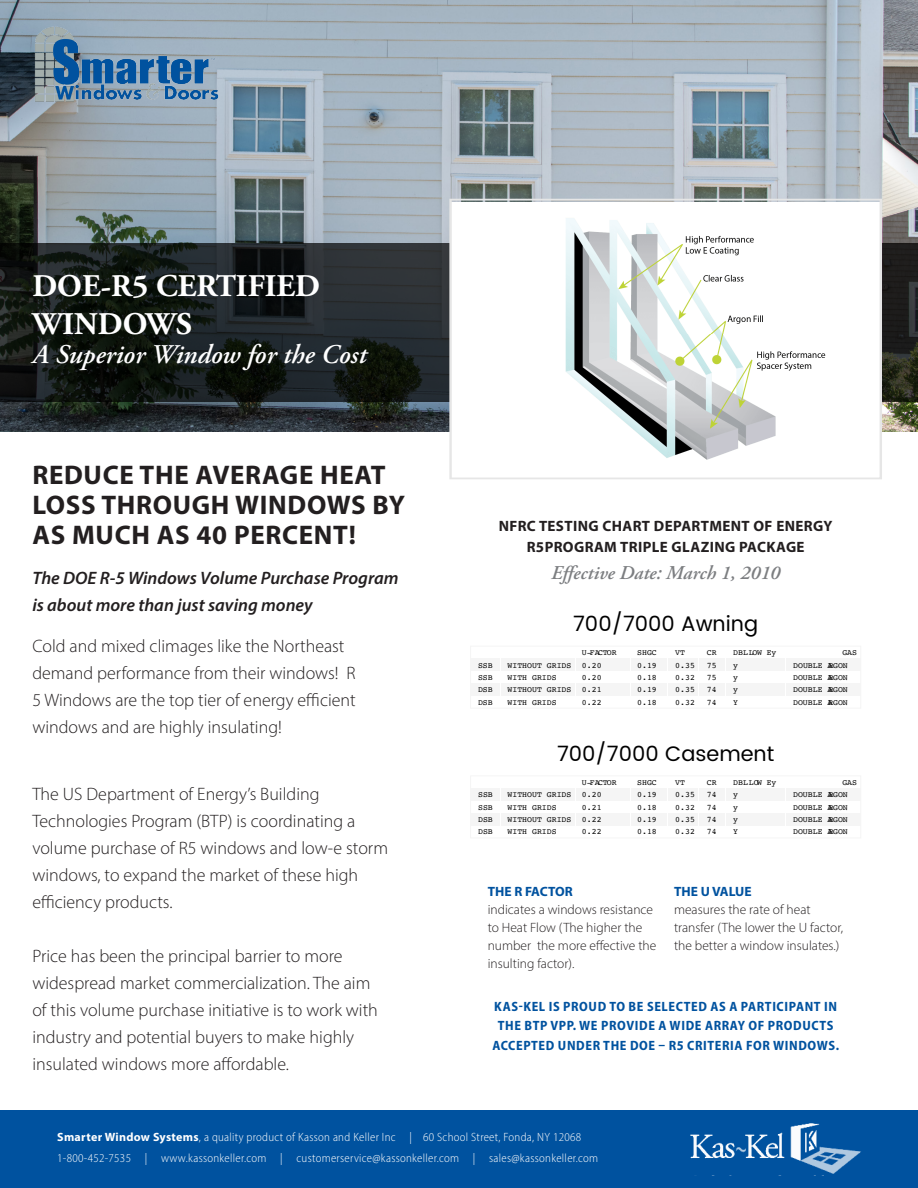
<style>
.page{position:relative;width:918px;height:1188px;background:#fff}
.page>*{position:absolute;margin:0;border:0;box-sizing:border-box;transform-origin:0 0}
.t1{font:700 31.5px/37.8px "Adobe Garamond Pro";color:#fff}
.t2{font:700 27px/30px "Myriad Pro";letter-spacing:.025em;color:#231f20}
.t3{font:italic 600 27px "Adobe Garamond Pro";color:#fff}
.t4{font:21px "Poppins";color:#000}
.t5{font:italic 600 19.5px "Adobe Garamond Pro";color:#7c7e81}
.t6{font:300 18px/27px "Myriad Pro";color:#231f20}
.t7{font:italic 600 18px/27px "Myriad Pro";color:#231f20}
.t8{font:700 15px/21px "Myriad Pro";letter-spacing:.025em;color:#231f20;text-align:center}
.t9{font:300 13.5px/18px "Myriad Pro";color:#231f20}
.t10{font:700 semi-condensed 13.5px/19.5px "Myriad Pro";letter-spacing:.045em;color:#00529f;text-align:center}
.t11{font:700 13.5px "Myriad Pro";color:#00529f}
.t12{font:300 semi-condensed 12px "Myriad Pro";letter-spacing:.025em;color:#fff}
.t13{font:8.25px/12.3px "Courier";color:#000}
.s1{font-weight:700;font-stretch:normal}
</style>
<div class="page">
<img style="left:0;top:0;width:918px;height:432px">
<div style="left:0;top:1110px;width:918px;height:78px;background:#00529f"></div>
<img style="left:690px;top:1123px;width:171px;height:51px">
<div style="left:471px;top:788px;width:390px;height:13px;background:#f5f5f5"></div>
<div style="left:471px;top:813px;width:390px;height:12px;background:#f5f5f5"></div>
<hr style="left:500px;top:781px;width:1px;height:53px;background:#fff">
<hr style="left:575px;top:781px;width:1px;height:53px;background:#fff">
<hr style="left:630px;top:781px;width:1px;height:53px;background:#fff">
<hr style="left:667px;top:781px;width:1px;height:53px;background:#fff">
<hr style="left:698px;top:781px;width:1px;height:53px;background:#fff">
<hr style="left:725px;top:781px;width:1px;height:53px;background:#fff">
<hr style="left:785px;top:781px;width:1px;height:53px;background:#fff">
<div style="left:471px;top:659px;width:390px;height:12px;background:#f5f5f5"></div>
<div style="left:471px;top:683px;width:390px;height:13px;background:#f5f5f5"></div>
<hr style="left:500px;top:651px;width:1px;height:53px;background:#fff">
<hr style="left:575px;top:651px;width:1px;height:53px;background:#fff">
<hr style="left:630px;top:651px;width:1px;height:53px;background:#fff">
<hr style="left:667px;top:651px;width:1px;height:53px;background:#fff">
<hr style="left:698px;top:651px;width:1px;height:53px;background:#fff">
<hr style="left:725px;top:651px;width:1px;height:53px;background:#fff">
<hr style="left:785px;top:651px;width:1px;height:53px;background:#fff">
<svg style="left:0;top:243px;width:918px;height:159px"></svg>
<svg style="left:449px;top:199px;width:433px;height:280px"></svg>
<img style="left:543px;top:210px;width:295px;height:259px">
<img style="left:33px;top:23px;width:188px;height:82px">
<p class="t1" style="left:32px;top:268px;width:289px">DOE-R5 CERTIFIED<br>WINDOWS</p>
<p class="t3" style="left:32px;top:339px;width:336px">A Superior Window for the Cost</p>
<p class="t2" style="left:32px;top:459px;width:374px">REDUCE THE AVERAGE HEAT<br>LOSS THROUGH WINDOWS BY<br>AS MUCH AS 40 PERCENT!</p>
<p class="t7" style="left:32px;top:564px;width:368px">The DOE R-5 Windows Volume Purchase Program is about more than just saving money</p>
<p class="t6" style="left:32px;top:632px;width:325px">Cold and mixed climages like the Northeast demand performance from their windows! R 5 Windows are the top tier of energy efficient windows and are highly insulating!</p>
<p class="t6" style="left:32px;top:780px;width:357px">The US Department of Energy’s Building Technologies Program (BTP) is coordinating a volume purchase of R5 windows and low-e storm windows, to expand the market of these high efficiency products.</p>
<p class="t6" style="left:32px;top:942px;width:347px">Price has been the principal barrier to more widespread market commercialization. The aim of this volume purchase initiative is to work with industry and potential buyers to make highly insulated windows more affordable.</p>
<p class="t8" style="left:499px;top:515px;width:336px">NFRC TESTING CHART DEPARTMENT OF ENERGY<br>R5PROGRAM TRIPLE GLAZING PACKAGE</p>
<p class="t5" style="left:551px;top:562px;width:231px">Effective Date: March 1, 2010</p>
<p class="t13" style="left:478px;top:659px;width:16px;text-align:justify">SSB SSB DSB DSB</p>
<p class="t13" style="left:478px;top:788px;width:16px;text-align:justify">SSB SSB DSB DSB</p>
<p class="t4" style="left:573px;top:609px;width:186px">700/7000 Awning</p>
<p class="t13" style="left:508px;top:659px;width:65px">WITHOUT GRIDS<br>WITH GRIDS<br>WITHOUT GRIDS<br>WITH GRIDS</p>
<p class="t13" style="left:582px;top:646px;width:36px">U-FACTOR<br>0.20<br>0.20<br>0.21<br>0.22</p>
<p class="t13" style="left:637px;top:646px;width:21px;text-align:justify">SHGC 0.19<br>0.18<br>0.19<br>0.18</p>
<p class="t13" style="left:675px;top:646px;width:21px">VT<br>0.35<br>0.32<br>0.35<br>0.32</p>
<p class="t13" style="left:707px;top:646px;width:11px;text-align:justify">CR 75<br>75<br>74<br>74</p>
<p class="t13" style="left:733px;top:646px;width:45px">DBL LOW Ey y<br>y<br>y<br>Y</p>
<p class="t13" style="left:793px;top:646px;width:66px;text-indent:49px">GAS<br>DOUBLE ARGON<br>DOUBLE ARGON<br>DOUBLE ARGON<br>DOUBLE ARGON</p>
<p class="t4" style="left:557px;top:738px;width:219px">700/7000 Casement</p>
<p class="t13" style="left:508px;top:788px;width:65px">WITHOUT GRIDS<br>WITH GRIDS<br>WITHOUT GRIDS<br>WITH GRIDS</p>
<p class="t13" style="left:582px;top:776px;width:36px">U-FACTOR<br>0.20<br>0.21<br>0.22<br>0.22</p>
<p class="t13" style="left:637px;top:776px;width:21px;text-align:justify">SHGC 0.19<br>0.18<br>0.19<br>0.18</p>
<p class="t13" style="left:675px;top:776px;width:21px">VT<br>0.35<br>0.32<br>0.35<br>0.32</p>
<p class="t13" style="left:707px;top:776px;width:11px;text-align:justify">CR 74<br>74<br>74<br>74</p>
<p class="t13" style="left:733px;top:776px;width:45px">DBL LOW Ey y<br>y<br>y<br>Y</p>
<p class="t13" style="left:793px;top:776px;width:65px;text-indent:49px">GAS<br>DOUBLE ARGON<br>DOUBLE ARGON<br>DOUBLE ARGON<br>DOUBLE ARGON</p>
<p class="t11" style="left:488px;top:883px;width:87px">THE R FACTOR</p>
<p class="t9" style="left:488px;top:900px;width:170px">indicates a windows resistance to Heat Flow (The higher the number the more effective the insulting factor).</p>
<p class="t11" style="left:674px;top:883px;width:79px">THE U VALUE</p>
<p class="t9" style="left:674px;top:900px;width:171px">measures the rate of heat transfer (The lower the U factor, the better a window insulates.)</p>
<p class="t10" style="left:492px;top:996px;width:348px">KAS-KEL IS PROUD TO BE SELECTED AS A PARTICIPANT IN<br>THE BTP VPP. WE PROVIDE A WIDE ARRAY OF PRODUCTS<br>ACCEPTED UNDER THE DOE – R5 CRITERIA FOR WINDOWS.</p>
<p class="t12" style="left:57px;top:1129px;width:526px"><span class="s1">Smarter Window Systems</span>, a quality product of Kasson and Keller Inc | 60 School Street, Fonda, NY 12068</p>
<p class="t12" style="left:57px;top:1150px;width:543px">1-800-452-7535 | www.kassonkeller.com | customerservice@kassonkeller.com | sales@kassonkeller.com</p>
</div>
